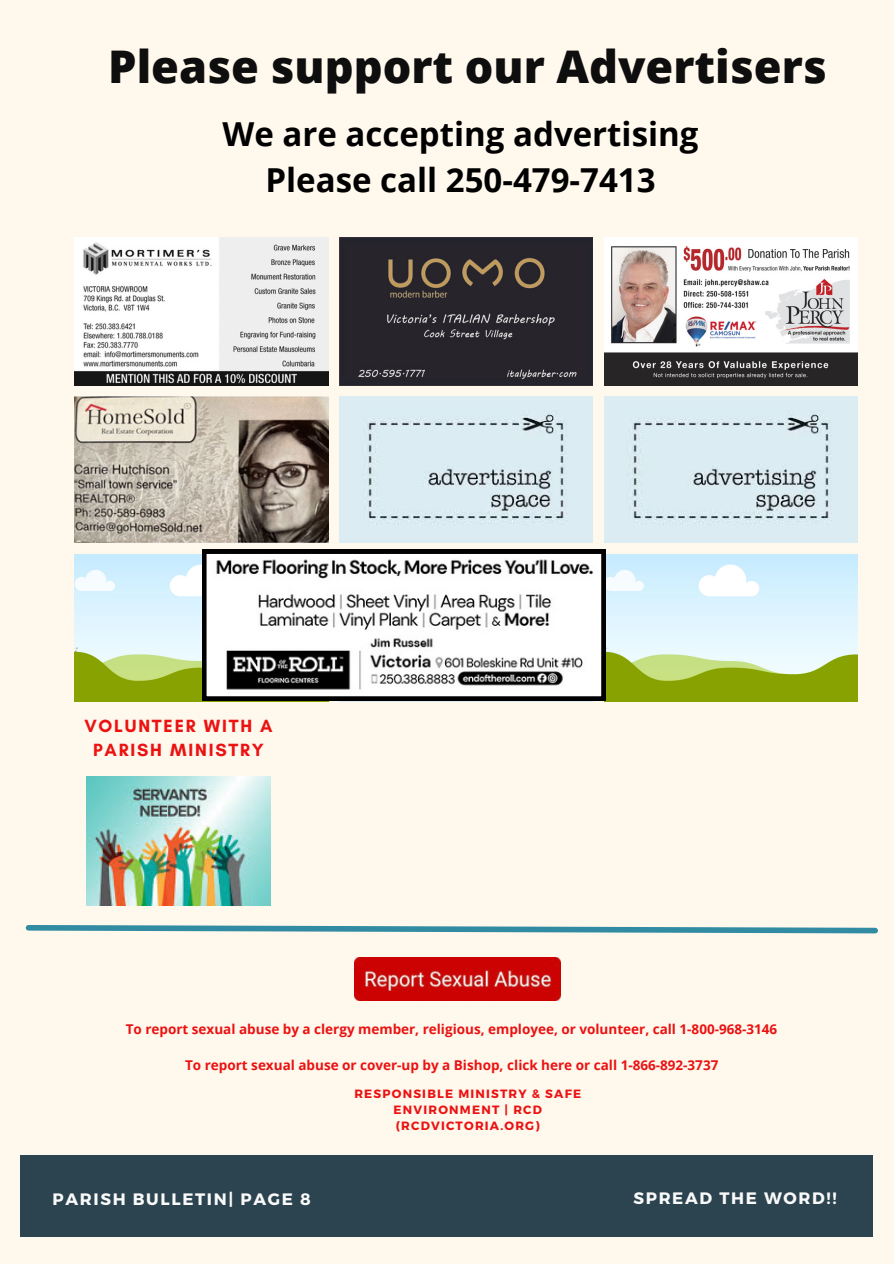
<style>
.page{position:relative;width:894px;height:1264px;background:#fff}
.page>*{position:absolute;margin:0;border:0;box-sizing:border-box;transform-origin:0 0}
.t1{font:800 45px "Open Sans";color:#0e0e0e}
.t2{font:700 33px/46.2px "Open Sans";color:#000;text-align:center}
.t3{font:700 18px/24.8px "Glacial Indifference";letter-spacing:.1em;color:#eb1212;text-align:center}
.t4{font:700 16.5px "Montserrat";letter-spacing:.1em;color:#fafafa}
.t5{font:700 13.5px "Open Sans";color:#eb1212}
.t6{font:700 12px/16px "Montserrat";letter-spacing:.1em;color:#eb1212;text-align:center}
</style>
<div class="page">
<div style="left:0;top:0;width:893px;height:1263px;background:#fff8ed"></div>
<img style="left:75px;top:238px;width:253px;height:147px">
<img style="left:339px;top:238px;width:253px;height:147px">
<img style="left:604px;top:238px;width:253px;height:147px">
<img style="left:75px;top:396px;width:253px;height:147px">
<img style="left:339px;top:396px;width:253px;height:147px">
<img style="left:604px;top:396px;width:253px;height:147px">
<img style="left:75px;top:554px;width:253px;height:147px">
<img style="left:604px;top:554px;width:253px;height:147px">
<img style="left:354px;top:957px;width:206px;height:43px">
<div style="left:21px;top:1155px;width:851px;height:81px;background:#2c4450"></div>
<img style="left:87px;top:776px;width:183px;height:129px">
<svg style="left:25px;top:925px;width:853px;height:9px"></svg>
<svg style="left:202px;top:549px;width:403px;height:151px"></svg>
<h1 class="t1" style="left:108px;top:35px;width:719px">Please support our Advertisers</h1>
<h2 class="t2" style="left:222px;top:110px;width:477px">We are accepting advertising<br>Please call 250-479-7413</h2>
<h3 class="t3" style="left:84px;top:713px;width:190px">VOLUNTEER WITH A<br>PARISH MINISTRY</h3>
<p class="t5" style="left:126px;top:1019px;width:653px">To report sexual abuse by a clergy member, religious, employee, or volunteer, call 1-800-968-3146</p>
<p class="t5" style="left:185px;top:1055px;width:534px">To report sexual abuse or cover-up by a Bishop, click here or call 1-866-892-3737</p>
<p class="t6" style="left:354px;top:1084px;width:228px">RESPONSIBLE MINISTRY &amp; SAFE<br>ENVIRONMENT | RCD (RCDVICTORIA.ORG)</p>
<p class="t4" style="left:53px;top:1188px;width:259px">PARISH BULLETIN| PAGE 8</p>
<p class="t4" style="left:633px;top:1187px;width:204px">SPREAD THE WORD!!</p>
</div>
